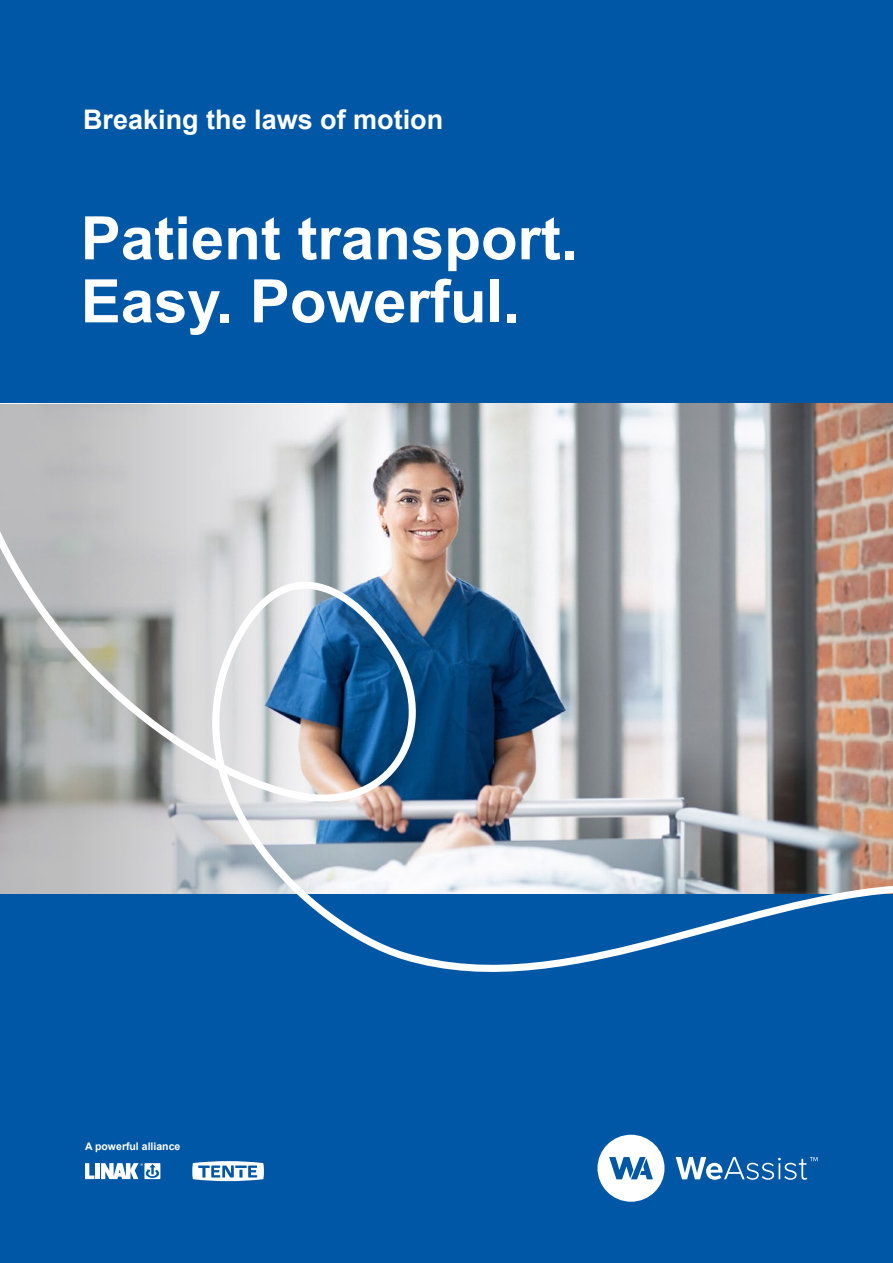
<style>
.page{position:relative;width:893px;height:1263px;background:#0057a5}
.page>*{position:absolute;margin:0;border:0;box-sizing:border-box;transform-origin:0 0}
.t1{font:700 60px/63px "Arial";color:#fff}
.t2{font:700 27px "Arial";color:#fff}
.t3{font:700 10.5px "Arial";color:#fff}
</style>
<div class="page">
<img style="left:581px;top:404px;width:312px;height:96px">
<svg style="left:0;top:404px;width:581px;height:96px;background:#c7c7c8"></svg>
<img style="left:0;top:500px;width:893px;height:590px">
<svg style="left:85px;top:1163px;width:9px;height:16px"></svg>
<div style="left:95px;top:1163px;width:5px;height:16px;background:#fff"></div>
<svg style="left:101px;top:1163px;width:59px;height:16px"></svg>
<svg style="left:192px;top:1161px;width:72px;height:20px"></svg>
<svg style="left:597px;top:1135px;width:67px;height:67px"></svg>
<svg style="left:676px;top:1157px;width:142px;height:23px"></svg>
<p class="t2" style="left:83px;top:102px;width:362px">Breaking the laws of motion</p>
<p class="t1" style="left:81px;top:209px;width:498px">Patient transport.<br>Easy. Powerful.</p>
<p class="t3" style="left:85px;top:1139px;width:97px">A powerful alliance</p>
</div>
